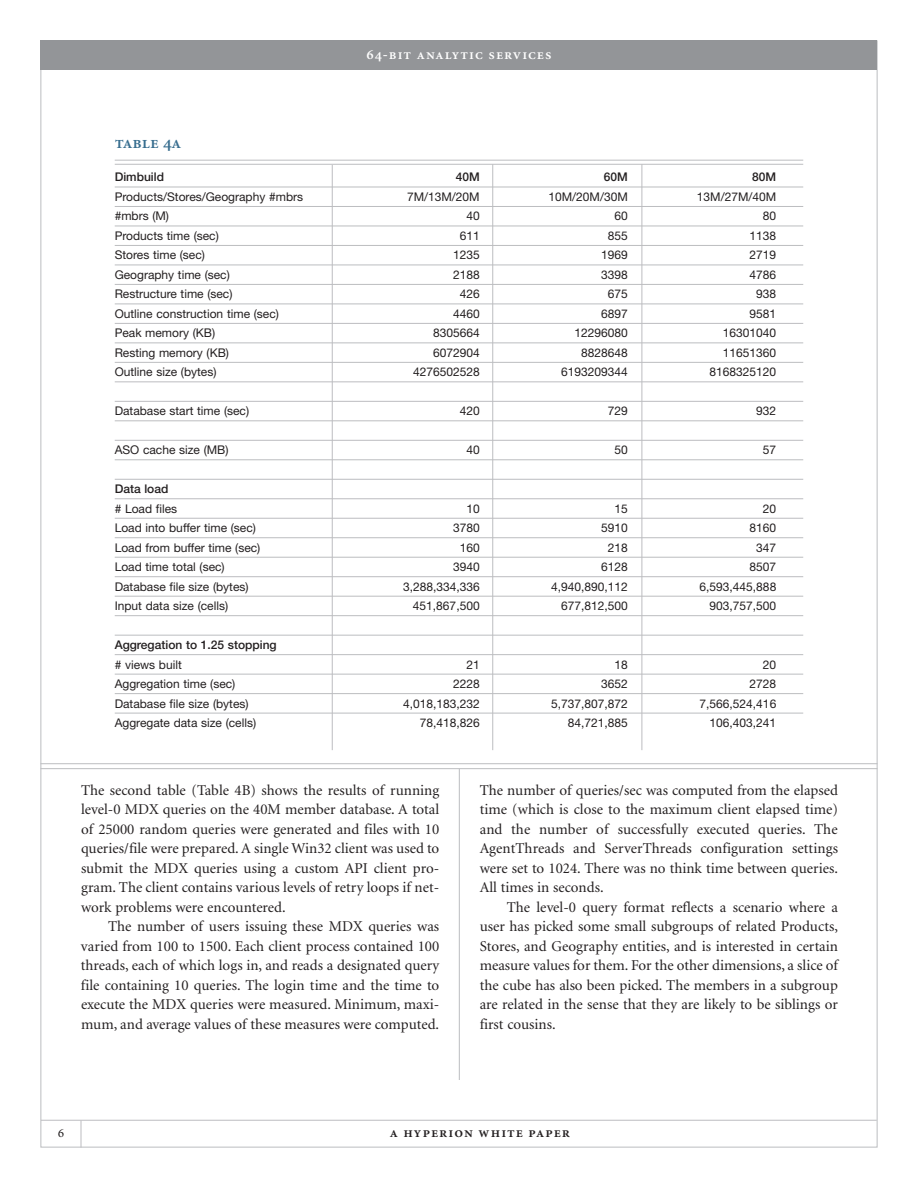
<style>
.page{position:relative;width:918px;height:1188px;background:#fff}
.page>*{position:absolute;margin:0;border:0;box-sizing:border-box;transform-origin:0 0}
.t1{font:18px "Minion Semibold SC";color:#386e8f}
.t2{font:15px/19.5px "Minion";color:#231f20;text-align:justify}
.t3{font:15px "Minion Semibold SC";letter-spacing:.065em;color:#fff}
.t4{font:15px "Minion Semibold SC";letter-spacing:.065em;color:#231f20}
.t5{font:13.5px "Minion Regular SC";color:#231f20}
.t6{font:12px "Helvetica Neue";color:#231f20}
.t7{font:500 12px "Helvetica Neue";color:#231f20}
</style>
<div class="page">
<hr style="left:459px;top:769px;width:1px;height:311px;background:#bcbdc0">
<hr style="left:40px;top:768px;width:837px;height:1px;background:#bcbdc0">
<hr style="left:40px;top:763px;width:837px;height:1px;background:#bcbdc0">
<hr style="left:41px;top:1120px;width:836px;height:1px;background:#bcbdc0">
<svg style="left:81px;top:1120px;width:1px;height:28px"></svg>
<div style="left:40px;top:40px;width:838px;height:30px;background:#939598"></div>
<hr style="left:115px;top:187px;width:688px;height:1px;background:#bcbdc0">
<hr style="left:115px;top:160px;width:688px;height:1px;background:#bcbdc0">
<hr style="left:115px;top:206px;width:688px;height:1px;background:#bcbdc0">
<hr style="left:115px;top:226px;width:688px;height:1px;background:#bcbdc0">
<hr style="left:115px;top:245px;width:688px;height:1px;background:#bcbdc0">
<hr style="left:332px;top:165px;width:1px;height:585px;background:#bcbdc0">
<hr style="left:492px;top:164px;width:1px;height:586px;background:#bcbdc0">
<hr style="left:115px;top:164px;width:688px;height:1px;background:#bcbdc0">
<hr style="left:642px;top:164px;width:1px;height:586px;background:#bcbdc0">
<hr style="left:115px;top:265px;width:688px;height:1px;background:#bcbdc0">
<hr style="left:115px;top:284px;width:688px;height:1px;background:#bcbdc0">
<hr style="left:115px;top:304px;width:688px;height:1px;background:#bcbdc0">
<hr style="left:115px;top:323px;width:688px;height:1px;background:#bcbdc0">
<hr style="left:115px;top:343px;width:688px;height:1px;background:#bcbdc0">
<hr style="left:115px;top:362px;width:688px;height:1px;background:#bcbdc0">
<hr style="left:115px;top:381px;width:688px;height:1px;background:#bcbdc0">
<hr style="left:115px;top:401px;width:688px;height:1px;background:#bcbdc0">
<hr style="left:115px;top:420px;width:688px;height:1px;background:#bcbdc0">
<hr style="left:115px;top:440px;width:688px;height:1px;background:#bcbdc0">
<hr style="left:115px;top:635px;width:688px;height:1px;background:#bcbdc0">
<hr style="left:115px;top:654px;width:688px;height:1px;background:#bcbdc0">
<hr style="left:115px;top:674px;width:688px;height:1px;background:#bcbdc0">
<hr style="left:115px;top:693px;width:688px;height:1px;background:#bcbdc0">
<hr style="left:115px;top:459px;width:688px;height:1px;background:#bcbdc0">
<hr style="left:115px;top:479px;width:688px;height:1px;background:#bcbdc0">
<hr style="left:115px;top:498px;width:688px;height:1px;background:#bcbdc0">
<hr style="left:115px;top:518px;width:688px;height:1px;background:#bcbdc0">
<hr style="left:115px;top:537px;width:688px;height:1px;background:#bcbdc0">
<hr style="left:115px;top:557px;width:688px;height:1px;background:#bcbdc0">
<hr style="left:115px;top:576px;width:688px;height:1px;background:#bcbdc0">
<hr style="left:115px;top:596px;width:688px;height:1px;background:#bcbdc0">
<hr style="left:115px;top:615px;width:688px;height:1px;background:#bcbdc0">
<hr style="left:115px;top:713px;width:688px;height:1px;background:#bcbdc0">
<p class="t1" style="left:115px;top:136px;width:68px">table 4a</p>
<p class="t3" style="left:367px;top:48px;width:186px">64-bit analytic services</p>
<p class="t7" style="left:115px;top:173px;width:51px">Dimbuild</p>
<p class="t7" style="left:456px;top:173px;width:26px">40M</p>
<p class="t7" style="left:604px;top:173px;width:26px">60M</p>
<p class="t7" style="left:752px;top:173px;width:26px">80M</p>
<p class="t6" style="left:115px;top:192px;width:190px">Products/Stores/Geography #mbrs</p>
<p class="t6" style="left:407px;top:192px;width:74px">7M/13M/20M</p>
<p class="t6" style="left:548px;top:192px;width:81px">10M/20M/30M</p>
<p class="t6" style="left:697px;top:192px;width:81px">13M/27M/40M</p>
<p class="t6" style="left:115px;top:212px;width:56px">#mbrs (M)</p>
<p class="t6" style="left:466px;top:212px;width:15px">40</p>
<p class="t6" style="left:614px;top:212px;width:15px">60</p>
<p class="t6" style="left:763px;top:212px;width:15px">80</p>
<p class="t6" style="left:115px;top:231px;width:106px">Products time (sec)</p>
<p class="t6" style="left:460px;top:231px;width:22px">611</p>
<p class="t6" style="left:608px;top:231px;width:22px">855</p>
<p class="t6" style="left:750px;top:231px;width:28px">1138</p>
<p class="t6" style="left:115px;top:251px;width:92px">Stores time (sec)</p>
<p class="t6" style="left:453px;top:251px;width:28px">1235</p>
<p class="t6" style="left:601px;top:251px;width:28px">1969</p>
<p class="t6" style="left:750px;top:251px;width:28px">2719</p>
<p class="t6" style="left:115px;top:270px;width:117px">Geography time (sec)</p>
<p class="t6" style="left:453px;top:270px;width:28px">2188</p>
<p class="t6" style="left:601px;top:270px;width:28px">3398</p>
<p class="t6" style="left:750px;top:270px;width:28px">4786</p>
<p class="t6" style="left:115px;top:290px;width:119px">Restructure time (sec)</p>
<p class="t6" style="left:460px;top:290px;width:22px">426</p>
<p class="t6" style="left:608px;top:290px;width:22px">675</p>
<p class="t6" style="left:756px;top:290px;width:22px">938</p>
<p class="t6" style="left:115px;top:309px;width:166px">Outline construction time (sec)</p>
<p class="t6" style="left:453px;top:309px;width:28px">4460</p>
<p class="t6" style="left:601px;top:309px;width:28px">6897</p>
<p class="t6" style="left:750px;top:309px;width:28px">9581</p>
<p class="t6" style="left:115px;top:329px;width:102px">Peak memory (KB)</p>
<p class="t6" style="left:433px;top:329px;width:48px">8305664</p>
<p class="t6" style="left:574px;top:329px;width:55px">12296080</p>
<p class="t6" style="left:723px;top:329px;width:55px">16301040</p>
<p class="t6" style="left:115px;top:348px;width:116px">Resting memory (KB)</p>
<p class="t6" style="left:433px;top:348px;width:48px">6072904</p>
<p class="t6" style="left:581px;top:348px;width:48px">8828648</p>
<p class="t6" style="left:723px;top:348px;width:55px">11651360</p>
<p class="t6" style="left:115px;top:368px;width:103px">Outline size (bytes)</p>
<p class="t6" style="left:413px;top:368px;width:68px">4276502528</p>
<p class="t6" style="left:561px;top:368px;width:68px">6193209344</p>
<p class="t6" style="left:710px;top:368px;width:68px">8168325120</p>
<p class="t6" style="left:115px;top:407px;width:136px">Database start time (sec)</p>
<p class="t6" style="left:460px;top:407px;width:22px">420</p>
<p class="t6" style="left:608px;top:407px;width:22px">729</p>
<p class="t6" style="left:756px;top:407px;width:22px">932</p>
<p class="t6" style="left:115px;top:446px;width:115px">ASO cache size (MB)</p>
<p class="t6" style="left:466px;top:446px;width:15px">40</p>
<p class="t6" style="left:614px;top:446px;width:15px">50</p>
<p class="t6" style="left:763px;top:446px;width:15px">57</p>
<p class="t7" style="left:115px;top:485px;width:55px">Data load</p>
<p class="t6" style="left:115px;top:504px;width:64px"># Load files</p>
<p class="t6" style="left:466px;top:504px;width:15px">10</p>
<p class="t6" style="left:614px;top:504px;width:15px">15</p>
<p class="t6" style="left:763px;top:504px;width:15px">20</p>
<p class="t6" style="left:115px;top:524px;width:143px">Load into buffer time (sec)</p>
<p class="t6" style="left:453px;top:524px;width:28px">3780</p>
<p class="t6" style="left:601px;top:524px;width:28px">5910</p>
<p class="t6" style="left:750px;top:524px;width:28px">8160</p>
<p class="t6" style="left:115px;top:543px;width:147px">Load from buffer time (sec)</p>
<p class="t6" style="left:460px;top:543px;width:22px">160</p>
<p class="t6" style="left:608px;top:543px;width:22px">218</p>
<p class="t6" style="left:756px;top:543px;width:22px">347</p>
<p class="t6" style="left:115px;top:563px;width:111px">Load time total (sec)</p>
<p class="t6" style="left:453px;top:563px;width:28px">3940</p>
<p class="t6" style="left:601px;top:563px;width:28px">6128</p>
<p class="t6" style="left:750px;top:563px;width:28px">8507</p>
<p class="t6" style="left:115px;top:582px;width:135px">Database file size (bytes)</p>
<p class="t6" style="left:403px;top:582px;width:78px">3,288,334,336</p>
<p class="t6" style="left:551px;top:582px;width:78px">4,940,890,112</p>
<p class="t6" style="left:700px;top:582px;width:78px">6,593,445,888</p>
<p class="t6" style="left:115px;top:602px;width:115px">Input data size (cells)</p>
<p class="t6" style="left:413px;top:602px;width:68px">451,867,500</p>
<p class="t6" style="left:561px;top:602px;width:68px">677,812,500</p>
<p class="t6" style="left:710px;top:602px;width:68px">903,757,500</p>
<p class="t7" style="left:115px;top:641px;width:163px">Aggregation to 1.25 stopping</p>
<p class="t6" style="left:115px;top:660px;width:69px"># views built</p>
<p class="t6" style="left:466px;top:660px;width:15px">21</p>
<p class="t6" style="left:614px;top:660px;width:15px">18</p>
<p class="t6" style="left:763px;top:660px;width:15px">20</p>
<p class="t6" style="left:115px;top:680px;width:122px">Aggregation time (sec)</p>
<p class="t6" style="left:453px;top:680px;width:28px">2228</p>
<p class="t6" style="left:601px;top:680px;width:28px">3652</p>
<p class="t6" style="left:750px;top:680px;width:28px">2728</p>
<p class="t6" style="left:115px;top:699px;width:135px">Database file size (bytes)</p>
<p class="t6" style="left:403px;top:699px;width:78px">4,018,183,232</p>
<p class="t6" style="left:551px;top:699px;width:78px">5,737,807,872</p>
<p class="t6" style="left:700px;top:699px;width:78px">7,566,524,416</p>
<p class="t6" style="left:115px;top:719px;width:143px">Aggregate data size (cells)</p>
<p class="t6" style="left:420px;top:719px;width:62px">78,418,826</p>
<p class="t6" style="left:568px;top:719px;width:62px">84,721,885</p>
<p class="t6" style="left:710px;top:719px;width:68px">106,403,241</p>
<p class="t2" style="left:81px;top:781px;width:360px">The second table (Table 4B) shows the results of running level-0 MDX queries on the 40M member database. A total of 25000 random queries were generated and files with 10 queries/file were prepared. A single Win32 client was used to submit the MDX queries using a custom API client pro&shy;gram. The client contains various levels of retry loops if net&shy;work problems were encountered.</p>
<p class="t2" style="left:81px;top:918px;width:360px;text-indent:27px">The number of users issuing these MDX queries was varied from 100 to 1500. Each client process contained 100 threads, each of which logs in, and reads a designated query file containing 10 queries. The login time and the time to execute the MDX queries were measured. Minimum, maxi&shy;mum, and average values of these measures were computed.</p>
<p class="t2" style="left:480px;top:781px;width:360px">The number of queries/sec was computed from the elapsed time (which is close to the maximum client elapsed time) and the number of successfully executed queries. The AgentThreads and ServerThreads configuration settings were set to 1024. There was no think time between queries.<br>All times in seconds.</p>
<p class="t2" style="left:480px;top:898px;width:360px;text-indent:27px">The level-0 query format reflects a scenario where a user has picked some small subgroups of related Products, Stores, and Geography entities, and is interested in certain measure values for them. For the other dimensions, a slice of the cube has also been picked. The members in a subgroup are related in the sense that they are likely to be siblings or first cousins.</p>
<p class="t5" style="left:58px;top:1128px;width:8px">6</p>
<p class="t4" style="left:390px;top:1127px;width:182px">a hyperion white paper</p>
</div>
